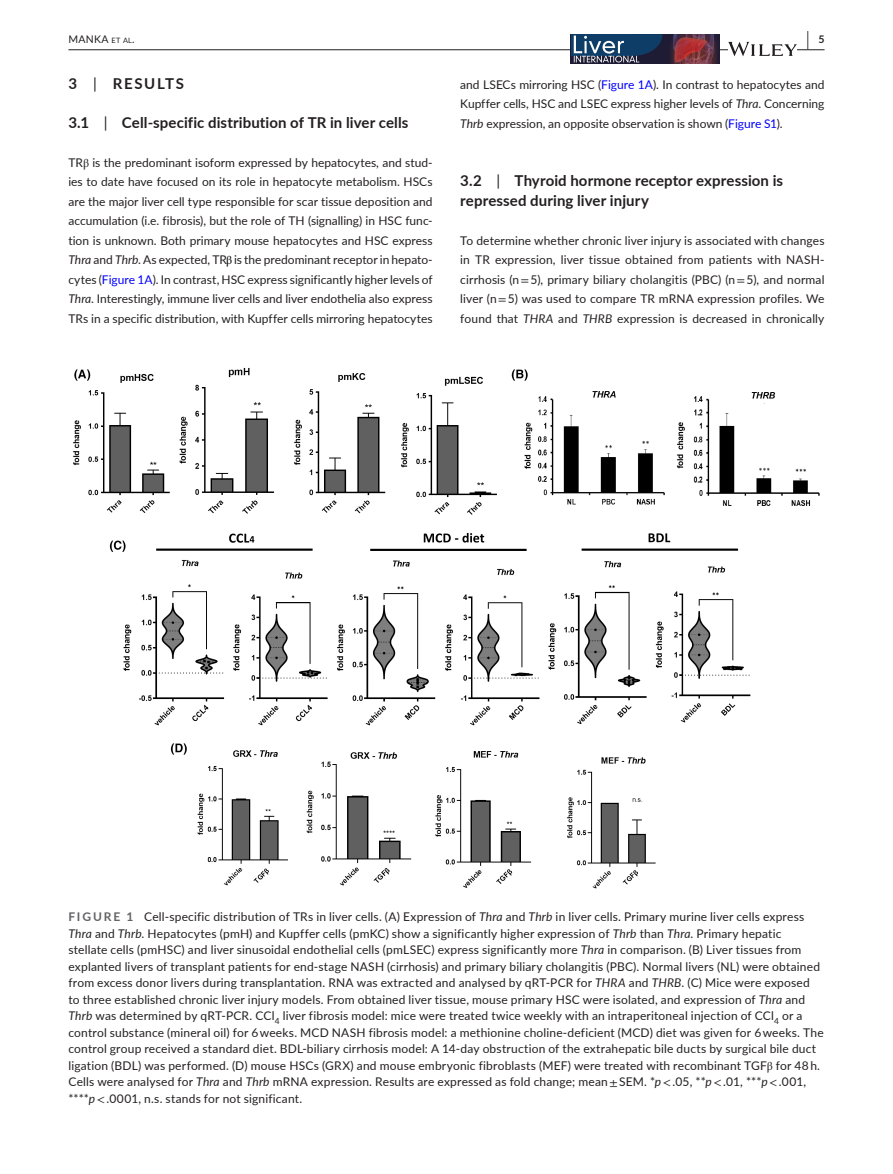
<style>
.page{position:relative;width:893px;height:1174px;background:#fff}
.page>*{position:absolute;margin:0;border:0;box-sizing:border-box;transform-origin:0 0}
.t1{font:700 19.5px "Lato";color:#231f20;scale:.43 1}
.t2{font:700 15px/19.5px "Lato";letter-spacing:.005em;color:#231f20}
.t3{font:700 15px "Lato";letter-spacing:.105em;color:#231f20}
.t4{font:12px/19.5px "Lato";letter-spacing:.015em;color:#231f20;text-align:justify}
.t5{font:10.5px "Lato";letter-spacing:.025em;color:#231f20}
.s1{font-size:7.35px}
.s2{font-weight:400}
.s3{font-family:"STIX"}
.s4{font-style:italic}
.s5{font-family:"STIX Math";color:#000}
.s6{color:#00f}
.s7{font-weight:700;color:#636366}
</style>
<div class="page">
<hr style="left:68px;top:49px;width:756px;height:1px;background:#231f20">
<img style="left:571px;top:34px;width:149px;height:30px">
<svg style="left:571px;top:34px;width:3px;height:22px"></svg>
<svg style="left:574px;top:34px;width:88px;height:28px"></svg>
<svg style="left:728px;top:42px;width:69px;height:14px"></svg>
<img style="left:73px;top:368px;width:747px;height:521px">
<p class="t5" style="left:68px;top:31px;width:68px">MANKA <span class="s1">et al</span>.</p>
<h1 class="t1" style="left:807px;top:25px;width:43px">| <sup>5</sup></h1>
<p class="t3" style="left:68px;top:72px;width:117px">3 <span class="s2">|</span> RESULTS</p>
<p class="t2" style="left:68px;top:112px;width:342px">3.1 <span class="s2">|</span> Cell-specific distribution of TR in liver cells</p>
<p class="t4" style="left:68px;top:152px;width:366px">TR<span class="s3">β</span> is the predominant isoform expressed by hepatocytes, and stud&shy;ies to date have focused on its role in hepatocyte metabolism. HSCs are the major liver cell type responsible for scar tissue deposition and accumulation (i.e. fibrosis), but the role of TH (signalling) in HSC func&shy;tion is unknown. Both primary mouse hepatocytes and HSC express <span class="s4">Thra</span> and <span class="s4">Thrb</span>. As expected, TR<span class="s5">β</span> is the predominant receptor in hepato&shy;cytes (<span class="s6">Figure 1A</span>). In contrast, HSC express significantly higher levels of <span class="s4">Thra</span>. Interestingly, immune liver cells and liver endothelia also express TRs in a specific distribution, with Kupffer cells mirroring hepatocytes</p>
<p class="t4" style="left:460px;top:74px;width:366px">and LSECs mirroring HSC (<span class="s6">Figure 1A</span>). In contrast to hepatocytes and Kupffer cells, HSC and LSEC express higher levels of <span class="s4">Thra</span>. Concerning <span class="s4">Thrb</span> expression, an opposite observation is shown (<span class="s6">Figure S1</span>).</p>
<p class="t2" style="left:460px;top:170px;width:324px">3.2 <span class="s2">|</span> Thyroid hormone receptor expression is repressed during liver injury</p>
<p class="t4" style="left:460px;top:230px;width:366px">To determine whether chronic liver injury is associated with changes in TR expression, liver tissue obtained from patients with NASH&shy;cirrhosis (n <span class="s3">=</span> 5), primary biliary cholangitis (PBC) (n <span class="s3">=</span> 5), and normal liver (n <span class="s3">=</span> 5) was used to compare TR mRNA expression profiles. We found that <span class="s4">THRA</span> and <span class="s4">THRB</span> expression is decreased in chronically</p>
<p class="t4" style="left:68px;top:908px;width:757px;line-height:16.5px;text-align:left"><span class="s7">FIGURE 1</span> Cell-specific distribution of TRs in liver cells. (A) Expression of <span class="s4">Thra</span> and <span class="s4">Thrb</span> in liver cells. Primary murine liver cells express <span class="s4">Thra</span> and <span class="s4">Thrb</span>. Hepatocytes (pmH) and Kupffer cells (pmKC) show a significantly higher expression of <span class="s4">Thrb</span> than <span class="s4">Thra</span>. Primary hepatic<br>stellate cells (pmHSC) and liver sinusoidal endothelial cells (pmLSEC) express significantly more <span class="s4">Thra</span> in comparison. (B) Liver tissues from explanted livers of transplant patients for end-stage NASH (cirrhosis) and primary biliary cholangitis (PBC). Normal livers (NL) were obtained from excess donor livers during transplantation. RNA was extracted and analysed by qRT-PCR for <span class="s4">THRA</span> and <span class="s4">THRB</span>. (C) Mice were exposed to three established chronic liver injury models. From obtained liver tissue, mouse primary HSC were isolated, and expression of <span class="s4">Thra</span> and <span class="s4">Thrb</span> was determined by qRT-PCR. CCl<sub>4</sub> liver fibrosis model: mice were treated twice weekly with an intraperitoneal injection of CCl<sub>4</sub> or a control substance (mineral oil) for 6 weeks. MCD NASH fibrosis model: a methionine choline-deficient (MCD) diet was given for 6 weeks. The control group received a standard diet. BDL-biliary cirrhosis model: A 14-day obstruction of the extrahepatic bile ducts by surgical bile duct ligation (BDL) was performed. (D) mouse HSCs (GRX) and mouse embryonic fibroblasts (MEF) were treated with recombinant TGF<span class="s3">β</span> for 48 h.<br>Cells were analysed for <span class="s4">Thra</span> and <span class="s4">Thrb</span> mRNA expression. Results are expressed as fold change; mean <span class="s3">±</span> SEM. *<span class="s4">p</span><span class="s3">&lt;</span> .05, **<span class="s4">p</span><span class="s3">&lt;</span> .01, ***<span class="s4">p</span><span class="s3">&lt;</span> .001, ****<span class="s4">p</span><span class="s3">&lt;</span> .0001, n.s. stands for not significant.</p>
</div>
